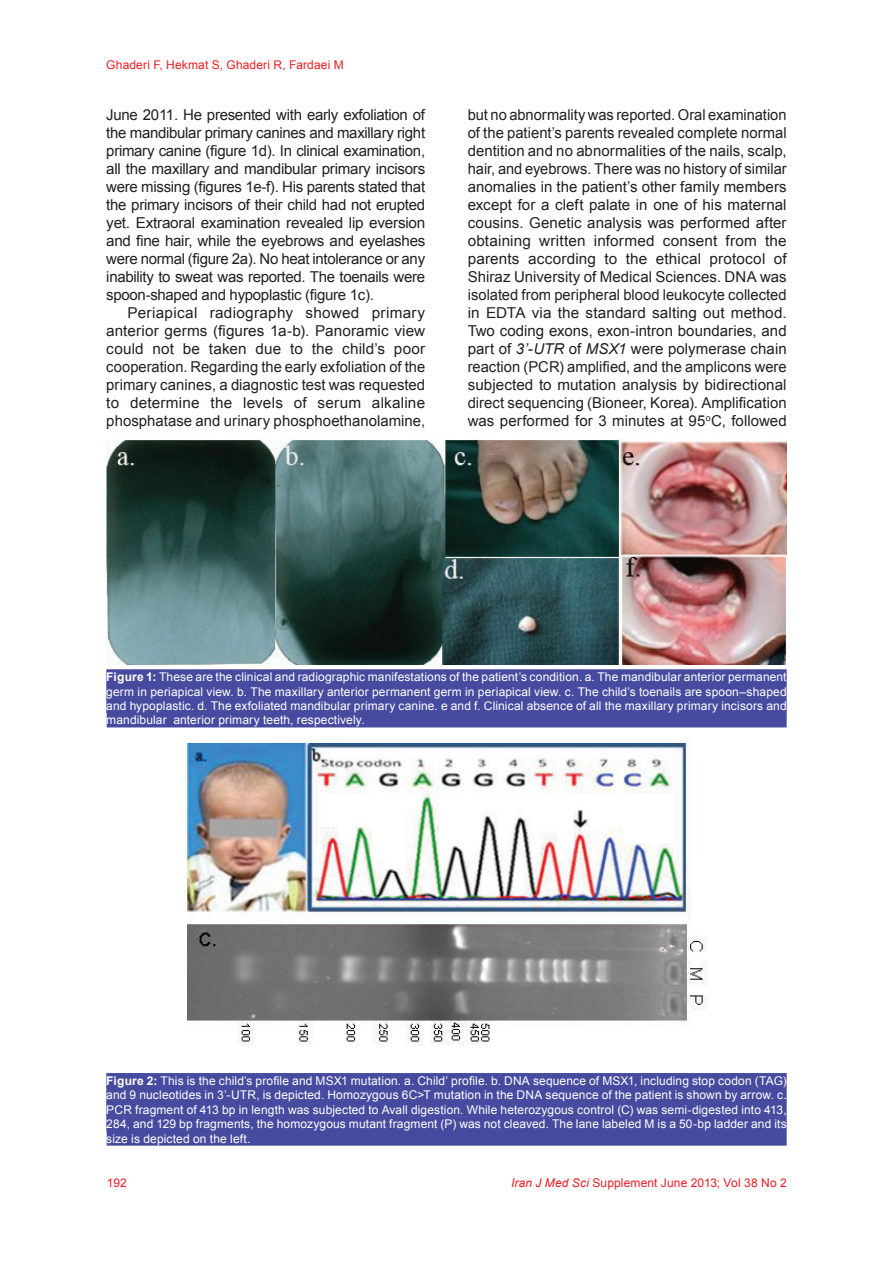
<style>
.page{position:relative;width:893px;height:1263px;background:#fff}
.page>*{position:absolute;margin:0;border:0;box-sizing:border-box;transform-origin:0 0}
.t1{font:15px/18px "Arial";color:#231f20;text-align:justify}
.t2{font:12px/14.4px "Arial";letter-spacing:.01em;color:#fff;text-align:justify}
.t3{font:12px "Arial";letter-spacing:.01em;color:#ee1d23}
.s1{font-style:italic}
.s2{font-weight:700}
</style>
<div class="page">
<img style="left:106px;top:440px;width:681px;height:224px">
<img style="left:188px;top:743px;width:520px;height:302px">
<div style="left:106px;top:669px;width:681px;height:15px;background:#474b9f"></div>
<div style="left:106px;top:684px;width:681px;height:15px;background:#474b9f"></div>
<div style="left:106px;top:698px;width:681px;height:15px;background:#474b9f"></div>
<div style="left:107px;top:712px;width:680px;height:15px;background:#474b9f"></div>
<div style="left:106px;top:1073px;width:681px;height:15px;background:#474b9f"></div>
<div style="left:106px;top:1087px;width:681px;height:15px;background:#474b9f"></div>
<div style="left:106px;top:1102px;width:681px;height:15px;background:#474b9f"></div>
<div style="left:106px;top:1116px;width:681px;height:15px;background:#474b9f"></div>
<div style="left:107px;top:1131px;width:680px;height:15px;background:#474b9f"></div>
<p class="t3" style="left:106px;top:57px;width:239px">Ghaderi F, Hekmat S, Ghaderi R, Fardaei M</p>
<p class="t1" style="left:106px;top:106px;width:321px">June 2011. He presented with early exfoliation of the mandibular primary canines and maxillary right primary canine (figure 1d). In clinical examination, all the maxillary and mandibular primary incisors were missing (figures 1e-f). His parents stated that the primary incisors of their child had not erupted yet. Extraoral examination revealed lip eversion and fine hair, while the eyebrows and eyelashes were normal (figure 2a). No heat intolerance or any inability to sweat was reported. The toenails were spoon-shaped and hypoplastic (figure 1c).</p>
<p class="t1" style="left:106px;top:304px;width:320px;text-indent:21px">Periapical radiography showed primary anterior germs (figures 1a-b). Panoramic view could not be taken due to the child’s poor cooperation. Regarding the early exfoliation of the primary canines, a diagnostic test was requested to determine the levels of serum alkaline phosphatase and urinary phosphoethanolamine,</p>
<p class="t1" style="left:468px;top:106px;width:320px">but no abnormality was reported. Oral examination of the patient’s parents revealed complete normal dentition and no abnormalities of the nails, scalp, hair, and eyebrows. There was no history of similar anomalies in the patient’s other family members except for a cleft palate in one of his maternal cousins. Genetic analysis was performed after obtaining written informed consent from the parents according to the ethical protocol of Shiraz University of Medical Sciences. DNA was isolated from peripheral blood leukocyte collected in EDTA via the standard salting out method.<br>Two coding exons, exon-intron boundaries, and part of <span class="s1">3’-UTR</span> of <span class="s1">MSX1</span> were polymerase chain reaction (PCR) amplified, and the amplicons were subjected to mutation analysis by bidirectional direct sequencing (Bioneer, Korea). Amplification was performed for 3 minutes at 95<sup>ο</sup>C, followed</p>
<p class="t2" style="left:106px;top:670px;width:682px"><span class="s2">Figure 1:</span> These are the clinical and radiographic manifestations of the patient’s condition. a. The mandibular anterior permanent germ in periapical view. b. The maxillary anterior permanent germ in periapical view. c. The child’s toenails are spoon–shaped and hypoplastic. d. The exfoliated mandibular primary canine. e and f. Clinical absence of all the maxillary primary incisors and mandibular anterior primary teeth, respectively.</p>
<p class="t2" style="left:106px;top:1074px;width:682px"><span class="s2">Figure 2:</span> This is the child’s profile and MSX1 mutation. a. Child’ profile. b. DNA sequence of MSX1, including stop codon (TAG) and 9 nucleotides in 3’-UTR, is depicted. Homozygous 6C&gt;T mutation in the DNA sequence of the patient is shown by arrow. c.<br>PCR fragment of 413 bp in length was subjected to Avall digestion. While heterozygous control (C) was semi-digested into 413, 284, and 129 bp fragments, the homozygous mutant fragment (P) was not cleaved. The lane labeled M is a 50-bp ladder and its size is depicted on the left.</p>
<p class="t3" style="left:107px;top:1175px;width:22px">192</p>
<p class="t3" style="left:511px;top:1174px;width:277px"><span class="s1">Iran J Med Sci</span> Supplement June 2013; Vol 38 No 2</p>
</div>
